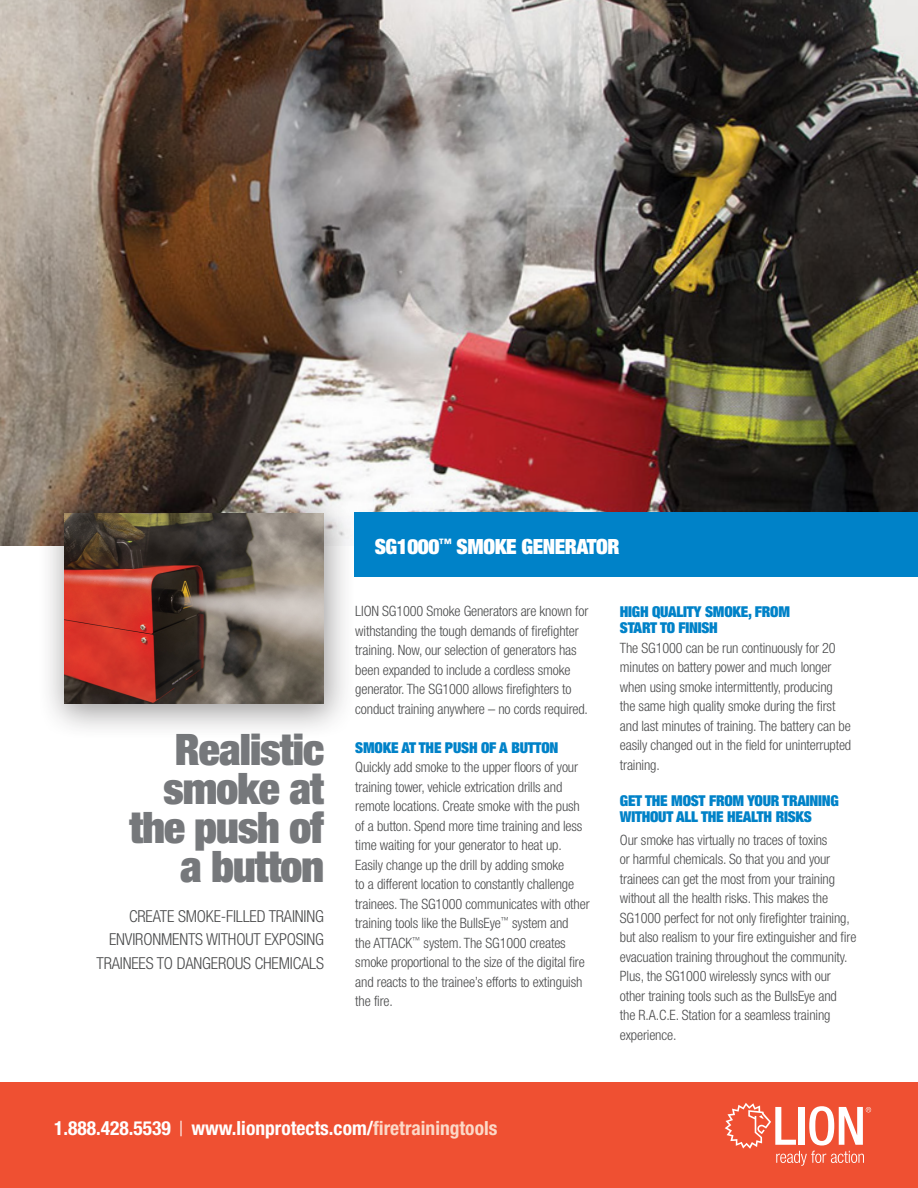
<style>
.page{position:relative;width:918px;height:1188px;background:#fff}
.page>*{position:absolute;margin:0;border:0;box-sizing:border-box;transform-origin:0 0}
.t1{font:900 condensed 43.5px/39px "Helvetica Neue LT Std";letter-spacing:-.02em;color:#76787b;text-align:right}
.t2{font:900 condensed 21px "Helvetica Neue LT Std";letter-spacing:-.02em;color:#fff}
.t3{font:700 condensed 19.5px "Helvetica Neue LT Std";color:#fff}
.t4{font:300 condensed 16.5px/22.5px "Helvetica Neue LT Std";letter-spacing:-.01em;color:#4b4c4d;text-align:right}
.t5{font:900 condensed 15px/16.5px "Helvetica Neue LT Std";letter-spacing:-.015em;color:#0082c8}
.t6{font:300 condensed 14.25px/19.5px "Helvetica Neue LT Std";letter-spacing:-.01em;color:#4b4c4d}
.s1{font-weight:300;font-size:21px}
.s2{color:#fcd8c7}
</style>
<div class="page">
<img style="left:0;top:0;width:918px;height:545px">
<div style="left:354px;top:513px;width:564px;height:64px;background:#0082c8"></div>
<div style="left:0;top:1083px;width:918px;height:105px;background:#ef5032"></div>
<svg style="left:725px;top:1103px;width:146px;height:63px"></svg>
<div style="left:37px;top:489px;width:319px;height:251px;background:#231f20;opacity:.45"></div>
<img style="left:64px;top:513px;width:259px;height:191px">
<p class="t1" style="left:130px;top:729px;width:196px">Realistic smoke at the push of a button</p>
<p class="t4" style="left:109px;top:905px;width:216px">CREATE SMOKE-FILLED TRAINING<br>ENVIRONMENTS WITHOUT EXPOSING</p>
<p class="t4" style="left:97px;top:951px;width:229px">TRAINEES TO DANGEROUS CHEMICALS</p>
<p class="t2" style="left:375px;top:533px;width:246px">SG1000<sup>™</sup> SMOKE GENERATOR</p>
<p class="t6" style="left:355px;top:601px;width:235px">LION SG1000 Smoke Generators are known for withstanding the tough demands of firefighter training. Now, our selection of generators has been expanded to include a cordless smoke generator. The SG1000 allows firefighters to conduct training anywhere – no cords required.</p>
<p class="t5" style="left:355px;top:739px;width:205px">SMOKE AT THE PUSH OF A BUTTON</p>
<p class="t6" style="left:355px;top:757px;width:236px">Quickly add smoke to the upper floors of your training tower, vehicle extrication drills and remote locations. Create smoke with the push of a button. Spend more time training and less time waiting for your generator to heat up.<br>Easily change up the drill by adding smoke<br>to a different location to constantly challenge trainees. The SG1000 communicates with other training tools like the BullsEye<sup>™</sup> system and<br>the ATTACK<sup>™</sup> system. The SG1000 creates smoke proportional to the size of the digital fire and reacts to the trainee’s efforts to extinguish the fire.</p>
<p class="t5" style="left:620px;top:603px;width:172px">HIGH QUALITY SMOKE, FROM</p>
<p class="t5" style="left:620px;top:619px;width:100px">START TO FINISH</p>
<p class="t6" style="left:620px;top:638px;width:233px">The SG1000 can be run continuously for 20 minutes on battery power and much longer when using smoke intermittently, producing the same high quality smoke during the first and last minutes of training. The battery can be easily changed out in the field for uninterrupted training.</p>
<p class="t5" style="left:620px;top:792px;width:220px">GET THE MOST FROM YOUR TRAINING<br>WITHOUT ALL THE HEALTH RISKS</p>
<p class="t6" style="left:620px;top:830px;width:238px">Our smoke has virtually no traces of toxins<br>or harmful chemicals. So that you and your trainees can get the most from your training without all the health risks. This makes the SG1000 perfect for not only firefighter training, but also realism to your fire extinguisher and fire evacuation training throughout the community.<br>Plus, the SG1000 wirelessly syncs with our other training tools such as the BullsEye and<br>the R.A.C.E. Station for a seamless training experience.</p>
<p class="t3" style="left:54px;top:1116px;width:445px">1.888.428.5539 <span class="s1">|</span> www.lionprotects.com/<span class="s2">firetrainingtools</span></p>
</div>
